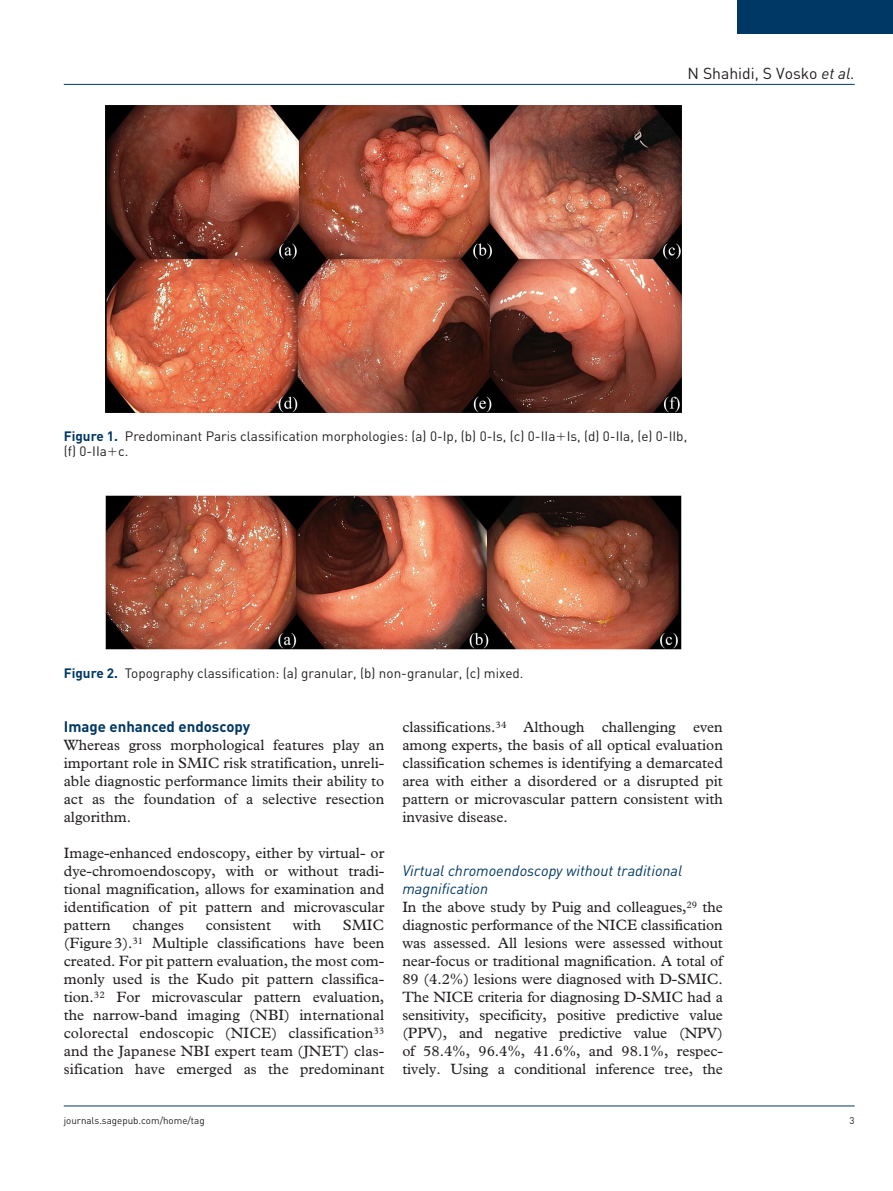
<style>
.page{position:relative;width:893px;height:1191px;background:#fff}
.page>*{position:absolute;margin:0;border:0;box-sizing:border-box;transform-origin:0 0}
.t1{font:15.75px "DIN";color:#231f20}
.t2{font:15px/18px "Plantin Std";color:#231f20;text-align:justify}
.t3{font:italic 15px/18px "DIN";color:#003865}
.t4{font:700 15px "DIN";color:#003865}
.t5{font:13.5px/15.8px "DIN";color:#231f20}
.t6{font:9.75px "DIN";color:#231f20}
.s1{font-style:italic}
.s2{font-weight:700;color:#003865}
</style>
<div class="page">
<hr style="left:64px;top:84px;width:791px;height:1px;background:#003865">
<hr style="left:64px;top:1105px;width:791px;height:1px;background:#003865">
<div style="left:738px;top:0;width:155px;height:34px;background:#003865"></div>
<img style="left:105px;top:106px;width:576px;height:307px">
<img style="left:105px;top:495px;width:576px;height:155px">
<p class="t1" style="left:688px;top:63px;width:169px">N Shahidi, S Vosko <span class="s1">et al.</span></p>
<p class="t5" style="left:64px;top:427px;width:625px"><span class="s2">Figure 1.</span> Predominant Paris classification morphologies: (a) 0-Ip, (b) 0-Is, (c) 0-IIa Is, (d) 0-IIa, (e) 0-IIb, (f) 0-IIa c.</p>
<p class="t5" style="left:64px;top:664px;width:461px"><span class="s2">Figure 2.</span> Topography classification: (a) granular, (b) non-granular, (c) mixed.</p>
<p class="t4" style="left:64px;top:717px;width:188px">Image enhanced endoscopy</p>
<p class="t2" style="left:64px;top:736px;width:322px">Whereas gross morphological features play an important role in SMIC risk stratification, unreli&shy;able diagnostic performance limits their ability to act as the foundation of a selective resection algorithm.</p>
<p class="t2" style="left:64px;top:844px;width:322px">Image-enhanced endoscopy, either by virtual- or dye-chromoendoscopy, with or without tradi&shy;tional magnification, allows for examination and identification of pit pattern and microvascular pattern</p>
<p class="t2" style="left:132px;top:916px;width:53px">changes</p>
<p class="t2" style="left:206px;top:916px;width:67px">consistent</p>
<p class="t2" style="left:293px;top:916px;width:30px">with</p>
<p class="t2" style="left:64px;top:916px;width:322px;text-indent:279px">SMIC (Figure3).<sup>31</sup> Multiple classifications have been created. For pit pattern evaluation, the most com&shy;monly used is the Kudo pit pattern classifica&shy;tion.<sup>32</sup> For microvascular pattern evaluation, the narrow-band imaging (NBI) international colorectal endoscopic (NICE) classification<sup>33 </sup>and the Japanese NBI expert team (JNET) clas&shy;sification have emerged as the predominant</p>
<p class="t2" style="left:402px;top:718px;width:322px">classifications.<sup>34</sup> Although challenging even among experts, the basis of all optical evaluation classification schemes is identifying a demarcated area with either a disordered or a disrupted pit pattern or microvascular pattern consistent with invasive disease.</p>
<p class="t3" style="left:402px;top:861px;width:282px">Virtual chromoendoscopy without traditional magnification</p>
<p class="t2" style="left:402px;top:898px;width:322px">In the above study by Puig and colleagues,<sup>29</sup> the diagnostic performance of the NICE classification was assessed. All lesions were assessed without near-focus or traditional magnification. A total of 89 (4.2%) lesions were diagnosed with D-SMIC.<br>The NICE criteria for diagnosing D-SMIC had a sensitivity, specificity, positive predictive value (PPV), and negative predictive value (NPV) of 58.4%, 96.4%, 41.6%, and 98.1%, respec&shy;tively. Using a conditional inference tree, the</p>
<p class="t6" style="left:64px;top:1114px;width:142px">journals.sagepub.com/home/tag</p>
<p class="t6" style="left:850px;top:1114px;width:7px">3</p>
</div>
